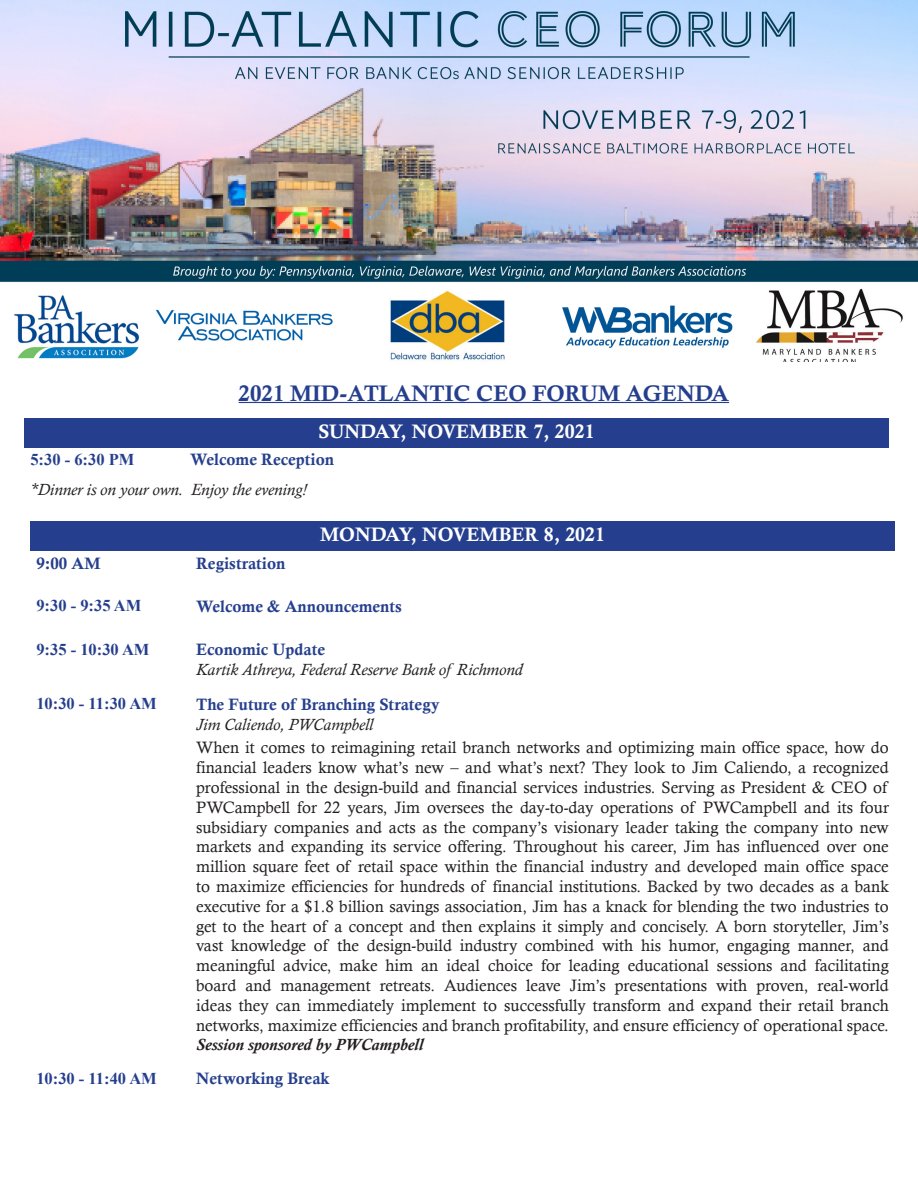
<style>
.page{position:relative;width:918px;height:1188px;background:#fff}
.page>*{position:absolute;margin:0;border:0;box-sizing:border-box;transform-origin:0 0}
.t1{font:22.5px "Calis MT Bol";color:#253f8e}
.t2{font:19.5px "Calis MT Bol";color:#fff}
.t3{font:16.5px/19.8px "Calisto";color:#231f20;text-align:justify}
.t4{font:16.5px/19.8px "Calis MT Bol";color:#253f8e}
.t5{font:italic 16.5px/19.8px "Calisto";color:#231f20}
.t6{font:700 16.5px "Times New Roman";color:#253f8e}
.s1{font-family:"Calis MT Bol";font-style:normal;color:#253f8e}
.s2{font-family:"Calisto";font-style:italic;color:#231f20}
.s3{font-weight:700;font-style:italic}
</style>
<div class="page">
<hr style="left:239px;top:402px;width:490px;height:1px;background:#253f8e">
<div style="left:24px;top:418px;width:865px;height:30px;background:#253f8e"></div>
<div style="left:30px;top:521px;width:865px;height:30px;background:#253f8e"></div>
<img style="left:0;top:0;width:918px;height:362px">
<p class="t1" style="left:239px;top:380px;width:492px">2021 MID-ATLANTIC CEO FORUM AGENDA</p>
<p class="t2" style="left:318px;top:420px;width:278px">SUNDAY, NOVEMBER 7, 2021</p>
<p class="t6" style="left:30px;top:447px;width:106px">5:30 - 6:30 PM</p>
<p class="t4" style="left:190px;top:450px;width:145px">Welcome Reception</p>
<p class="t5" style="left:30px;top:480px;width:278px">*Dinner is on your own. Enjoy the evening!</p>
<p class="t2" style="left:320px;top:523px;width:287px">MONDAY, NOVEMBER 8, 2021</p>
<p class="t4" style="left:36px;top:553px;width:66px">9:00 AM</p>
<p class="t4" style="left:196px;top:553px;width:91px">Registration</p>
<p class="t6" style="left:36px;top:594px;width:106px">9:30 - 9:35 AM</p>
<p class="t4" style="left:196px;top:596px;width:207px">Welcome &amp; Announcements</p>
<p class="t6" style="left:36px;top:637px;width:115px">9:35 - 10:30 AM</p>
<p class="t5" style="left:196px;top:640px;width:328px"><span class="s1">Economic Update<br></span>Kartik Athreya, Federal Reserve Bank of Richmond</p>
<p class="t6" style="left:36px;top:692px;width:122px">10:30 - 11:30 AM</p>
<p class="t4" style="left:196px;top:694px;width:245px">The Future of Branching Strategy<br><span class="s2">Jim Caliendo, PWCampbell</span></p>
<p class="t3" style="left:196px;top:738px;width:694px">When it comes to reimagining retail branch networks and optimizing main office space, how do financial leaders know what’s new – and what’s next? They look to Jim Caliendo, a recognized professional in the design-build and financial services industries. Serving as President &amp; CEO of PWCampbell for 22 years, Jim oversees the day-to-day operations of PWCampbell and its four subsidiary companies and acts as the company’s visionary leader taking the company into new markets and expanding its service offering. Throughout his career, Jim has influenced over one million square feet of retail space within the financial industry and developed main office space to maximize efficiencies for hundreds of financial institutions. Backed by two decades as a bank executive for a $1.8 billion savings association, Jim has a knack for blending the two industries to get to the heart of a concept and then explains it simply and concisely. A born storyteller, Jim’s vast knowledge of the design-build industry combined with his humor, engaging manner, and meaningful advice, make him an ideal choice for leading educational sessions and facilitating board and management retreats. Audiences leave Jim’s presentations with proven, real-world ideas they can immediately implement to successfully transform and expand their retail branch networks, maximize efficiencies and branch profitability, and ensure efficiency of operational space.<br><span class="s3">Session sponsored by PWCampbell</span></p>
<p class="t6" style="left:36px;top:1066px;width:122px">10:30 - 11:40 AM</p>
<p class="t4" style="left:196px;top:1069px;width:135px">Networking Break</p>
</div>
